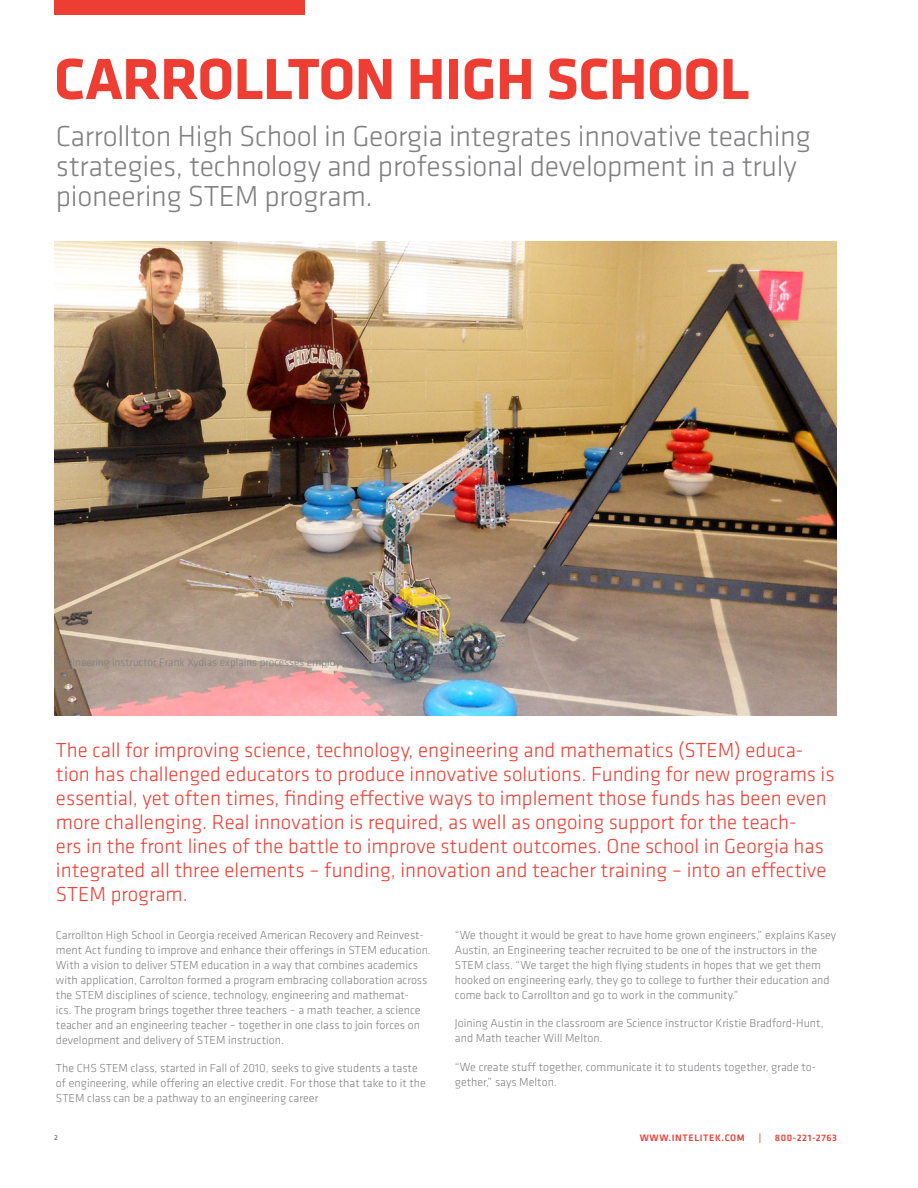
<style>
.page{position:relative;width:918px;height:1188px;background:#fff}
.page>*{position:absolute;margin:0;border:0;box-sizing:border-box;transform-origin:0 0}
.t1{font:700 60px "Klavika";letter-spacing:-.01em;color:#ee3e34}
.t2{font:300 30px/30px "Klavika";letter-spacing:-.01em;color:#808083}
.t3{font:300 21px/24px "Klavika";color:#ee3e34}
.t4{font:300 12px/15px "Klavika";color:#808083}
.t5{font:300 11.25px "Klavika";color:#808083}
.t6{font:500 9.75px "Klavika";letter-spacing:.06em;color:#ee3e34}
.t7{font:500 7.5px "Klavika";color:#808083}
</style>
<div class="page">
<img style="left:54px;top:242px;width:783px;height:473px">
<div style="left:54px;top:1px;width:251px;height:14px;background:#ee3e34"></div>
<p class="t1" style="left:54px;top:46px;width:697px">CARROLLTON HIGH SCHOOL</p>
<p class="t2" style="left:56px;top:122px;width:757px">Carrollton High School in Georgia integrates innovative teaching strategies, technology and professional development in a truly pioneering STEM program.</p>
<p class="t5" style="left:55px;top:656px;width:408px">Engineering instructor Frank Xydias explains processes employed by machining students.</p>
<p class="t3" style="left:56px;top:738px;width:780px">The call for improving science, technology, engineering and mathematics (STEM) educa&shy;tion has challenged educators to produce innovative solutions. Funding for new programs is essential, yet often times, finding effective ways to implement those funds has been even more challenging. Real innovation is required, as well as ongoing support for the teach-<br>ers in the front lines of the battle to improve student outcomes. One school in Georgia has integrated all three elements – funding, innovation and teacher training – into an effective STEM program.</p>
<p class="t4" style="left:56px;top:928px;width:376px">Carrollton High School in Georgia received American Recovery and Reinvest&shy;ment Act funding to improve and enhance their offerings in STEM education.<br>With a vision to deliver STEM education in a way that combines academics with application, Carrolton formed a program embracing collaboration across the STEM disciplines of science, technology, engineering and mathemat-<br>ics. The program brings together three teachers – a math teacher, a science teacher and an engineering teacher – together in one class to join forces on development and delivery of STEM instruction.</p>
<p class="t4" style="left:56px;top:1061px;width:372px">The CHS STEM class, started in Fall of 2010, seeks to give students a taste of engineering, while offering an elective credit. For those that take to it the<br>STEM class can be a pathway to an engineering career</p>
<p class="t7" style="left:54px;top:1133px;width:5px">2</p>
<p class="t4" style="left:455px;top:928px;width:383px">“We thought it would be great to have home grown engineers,” explains Kasey Austin, an Engineering teacher recruited to be one of the instructors in the STEM class. “We target the high flying students in hopes that we get them hooked on engineering early, they go to college to further their education and come back to Carrollton and go to work in the community.”</p>
<p class="t4" style="left:455px;top:1016px;width:370px">Joining Austin in the classroom are Science instructor Kristie Bradford-Hunt, and Math teacher Will Melton.</p>
<p class="t4" style="left:455px;top:1060px;width:363px">“We create stuff together, communicate it to students together, grade to&shy;gether,” says Melton.</p>
<p class="t6" style="left:640px;top:1133px;width:107px">WWW.INTELITEK.COM</p>
<p class="t6" style="left:759px;top:1133px;width:4px">|</p>
<p class="t6" style="left:775px;top:1133px;width:64px">800-221-2763</p>
</div>
